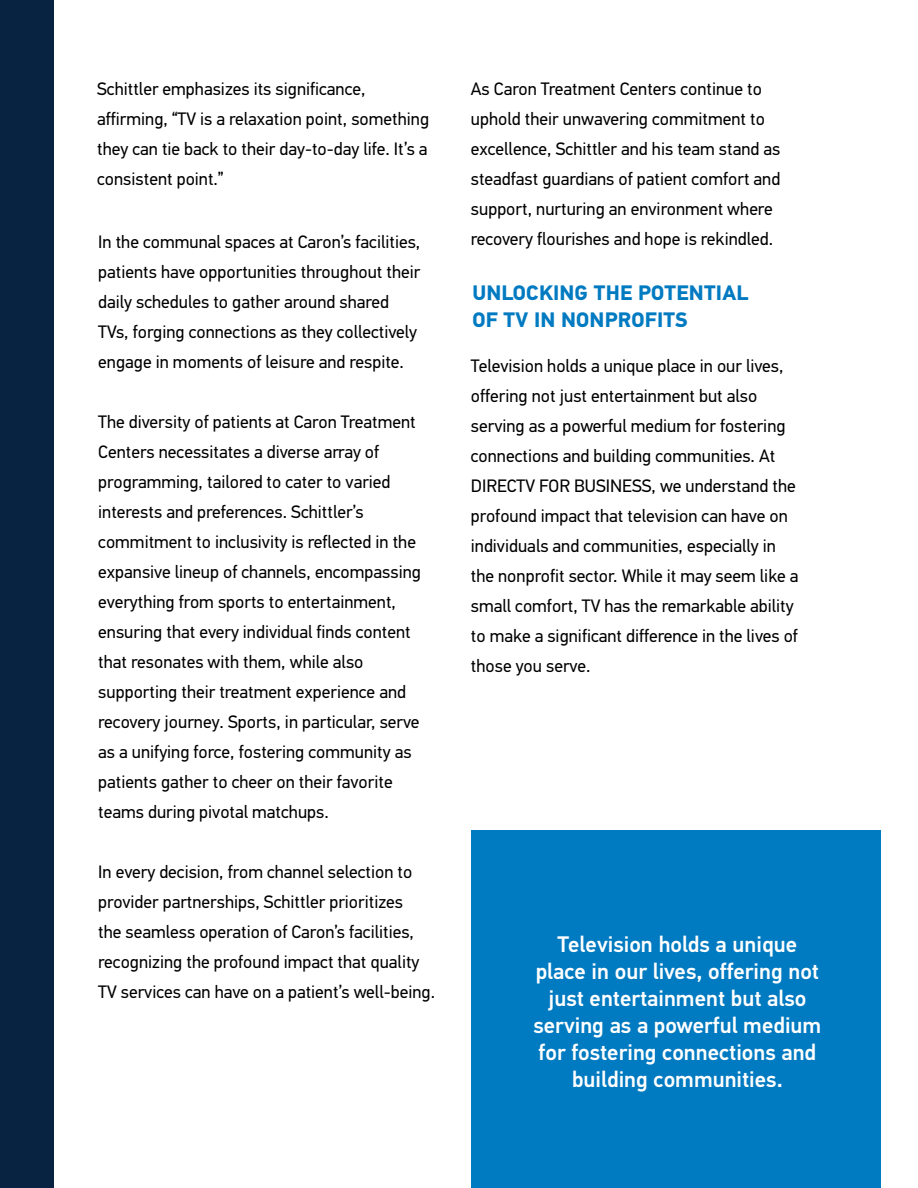
<style>
.page{position:relative;width:918px;height:1188px;background:#fff}
.page>*{position:absolute;margin:0;border:0;box-sizing:border-box;transform-origin:0 0}
.t1{font:500 22.5px/27px "PFDIN Text Pro";color:#fff;text-align:center}
.t2{font:700 21px/27px "PFDIN Text Pro";letter-spacing:.01em;color:#007ac1}
.t3{font:18px/30px "PFDIN Text Pro";color:#000}
</style>
<div class="page">
<div style="left:0;top:0;width:54px;height:1188px;background:#082341"></div>
<div style="left:471px;top:831px;width:409px;height:357px;background:#007ac1"></div>
<p class="t3" style="left:97px;top:74px;width:334px">Schittler emphasizes its significance, affirming, “TV is a relaxation point, something they can tie back to their day-to-day life. It’s a consistent point.”</p>
<p class="t3" style="left:98px;top:227px;width:324px">In the communal spaces at Caron’s facilities, patients have opportunities throughout their daily schedules to gather around shared TVs, forging connections as they collectively engage in moments of leisure and respite.</p>
<p class="t3" style="left:98px;top:407px;width:324px">The diversity of patients at Caron Treatment Centers necessitates a diverse array of programming, tailored to cater to varied interests and preferences. Schittler’s commitment to inclusivity is reflected in the expansive lineup of channels, encompassing everything from sports to entertainment, ensuring that every individual finds content that resonates with them, while also supporting their treatment experience and recovery journey. Sports, in particular, serve as a unifying force, fostering community as patients gather to cheer on their favorite teams during pivotal matchups.</p>
<p class="t3" style="left:98px;top:857px;width:338px">In every decision, from channel selection to provider partnerships, Schittler prioritizes<br>the seamless operation of Caron’s facilities, recognizing the profound impact that quality TV services can have on a patient’s well-being.</p>
<p class="t3" style="left:471px;top:74px;width:311px">As Caron Treatment Centers continue to uphold their unwavering commitment to excellence, Schittler and his team stand as steadfast guardians of patient comfort and support, nurturing an environment where recovery flourishes and hope is rekindled.</p>
<p class="t2" style="left:472px;top:280px;width:278px">UNLOCKING THE POTENTIAL<br>OF TV IN NONPROFITS</p>
<p class="t3" style="left:471px;top:351px;width:329px">Television holds a unique place in our lives, offering not just entertainment but also serving as a powerful medium for fostering connections and building communities. At DIRECTV FOR BUSINESS, we understand the profound impact that television can have on individuals and communities, especially in the nonprofit sector. While it may seem like a small comfort, TV has the remarkable ability to make a significant difference in the lives of those you serve.</p>
<p class="t1" style="left:533px;top:931px;width:289px">Television holds a unique place in our lives, offering not just entertainment but also serving as a powerful medium for fostering connections and building communities.</p>
</div>
